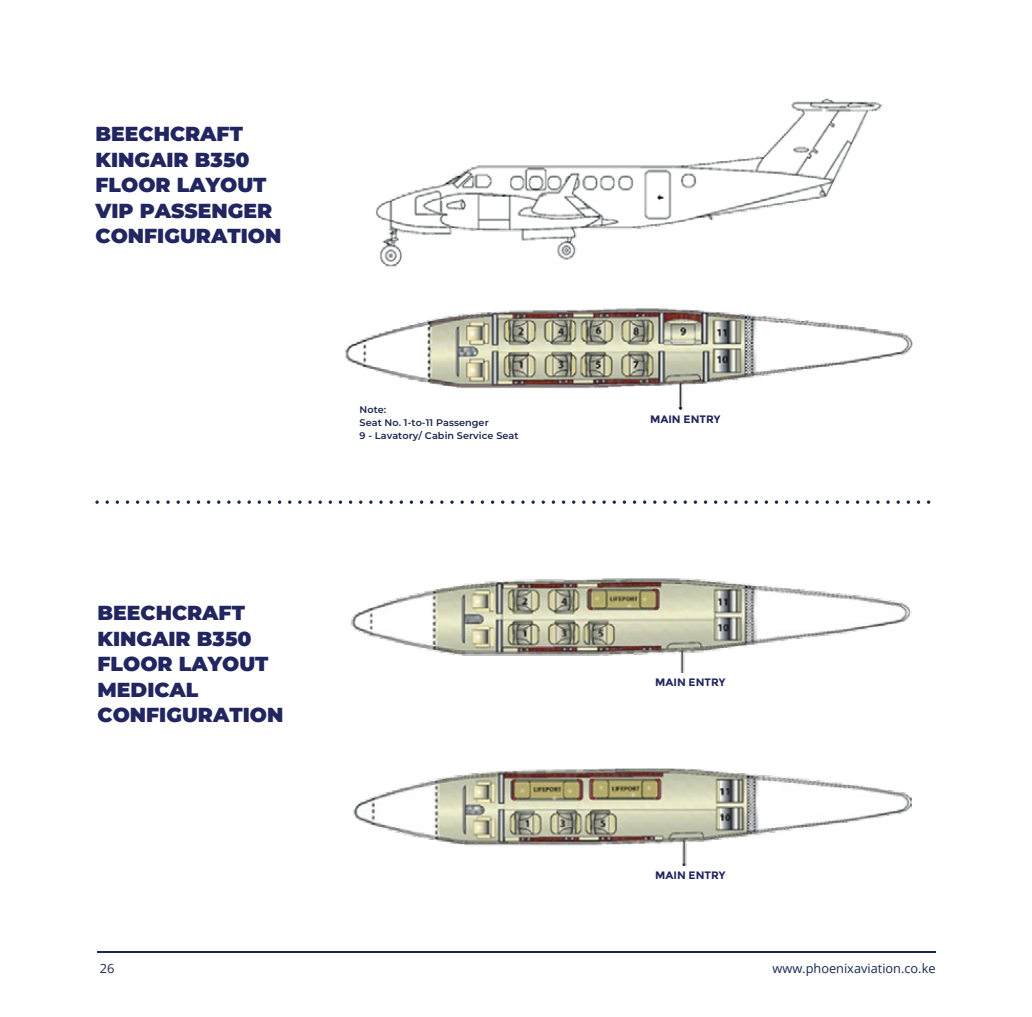
<style>
.page{position:relative;width:1032px;height:1017px;background:#fff}
.page>*{position:absolute;margin:0;border:0;box-sizing:border-box;transform-origin:0 0}
.t1{font:900 20.3px/25.4px "Montserrat";color:#212560}
.t2{font:12.78px "Open Sans";color:#162952}
.t3{font:700 10.85px "Montserrat";color:#212560}
.t4{font:600 9.62px/12.8px "Montserrat";letter-spacing:.01em;color:#19254f}
</style>
<div class="page">
<img style="left:345px;top:98px;width:568px;height:312px">
<img style="left:351px;top:578px;width:561px;height:288px">
<svg style="left:95px;top:500px;width:835px;height:4px"></svg>
<div style="left:651px;top:674px;width:88px;height:21px;background:#fff"></div>
<div style="left:354px;top:400px;width:165px;height:50px;background:#fff"></div>
<hr style="left:97px;top:951px;width:838px;height:2px;background:#162952">
<p class="t1" style="left:96px;top:120px;width:187px">BEECHCRAFT<br>KINGAIR B350<br>FLOOR LAYOUT<br>VIP PASSENGER<br>CONFIGURATION</p>
<p class="t1" style="left:98px;top:599px;width:187px">BEECHCRAFT<br>KINGAIR B350<br>FLOOR LAYOUT<br>MEDICAL<br>CONFIGURATION</p>
<p class="t4" style="left:359px;top:403px;width:161px">Note:<br>Seat No. 1-to-11 Passenger<br>9 - Lavatory/ Cabin Service Seat</p>
<p class="t3" style="left:650px;top:413px;width:72px">MAIN ENTRY</p>
<p class="t3" style="left:655px;top:676px;width:72px">MAIN ENTRY</p>
<p class="t3" style="left:655px;top:869px;width:72px">MAIN ENTRY</p>
<p class="t2" style="left:100px;top:960px;width:16px">26</p>
<p class="t2" style="left:772px;top:960px;width:165px">www.phoenixaviation.co.ke</p>
</div>
